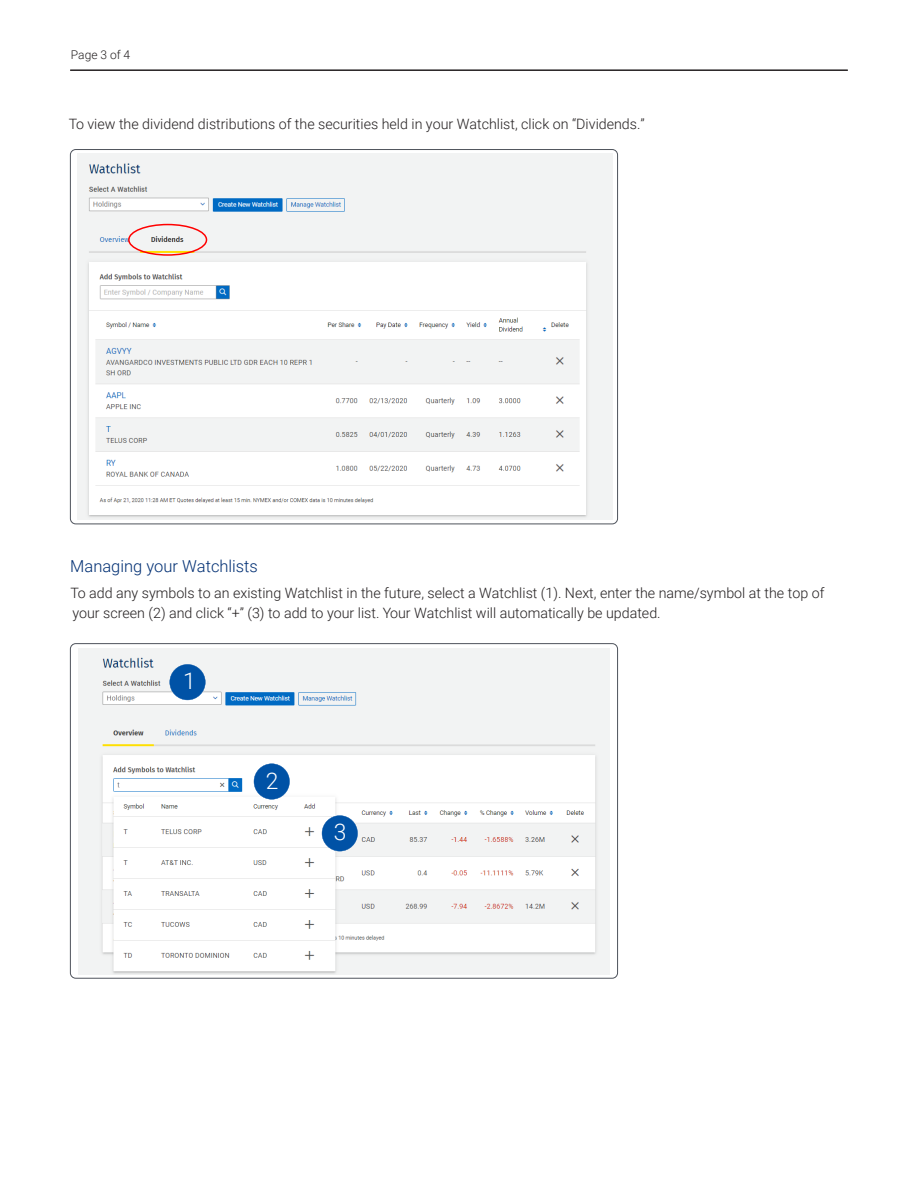
<style>
.page{position:relative;width:918px;height:1188px;background:#fff}
.page>*{position:absolute;margin:0;border:0;box-sizing:border-box;transform-origin:0 0}
.t1{font:300 22.8px "Roboto";color:#fff}
._5-Body_Copy{font:300 16.5px "Roboto";color:#002f73}
._5-Body_Copy-2{font:300 14.25px/19.5px "Roboto";color:#231f20}
._14-Page_number{font:300 12px "Roboto";color:#231f20}
</style>
<div class="page">
<hr style="left:70px;top:70px;width:778px;height:1px;background:#231f20">
<img style="left:77px;top:154px;width:535px;height:365px">
<img style="left:79px;top:649px;width:530px;height:325px">
<div style="left:128px;top:224px;width:79px;height:32px;border:2px solid #f00;border-radius:50%"></div>
<svg style="left:170px;top:664px;width:35px;height:36px"></svg>
<svg style="left:254px;top:764px;width:36px;height:35px"></svg>
<svg style="left:322px;top:815px;width:36px;height:36px"></svg>
<p class="_14-Page_number" style="left:71px;top:46px;width:61px">Page 3 of 4</p>
<p class="_5-Body_Copy-2" style="left:69px;top:114px;width:577px">To view the dividend distributions of the securities held in your Watchlist, click on “Dividends.”</p>
<p class="_5-Body_Copy" style="left:70px;top:555px;width:189px">Managing your Watchlists</p>
<p class="_5-Body_Copy-2" style="left:71px;top:583px;width:755px">To add any symbols to an existing Watchlist in the future, select a Watchlist (1). Next, enter the name/symbol at the top of your screen (2) and click “+” (3) to add to your list. Your Watchlist will automatically be updated.</p>
<h1 class="t1" style="left:183px;top:665px;width:14px">1</h1>
<h1 class="t1" style="left:266px;top:764px;width:14px">2</h1>
<h1 class="t1" style="left:334px;top:816px;width:14px">3</h1>
</div>
